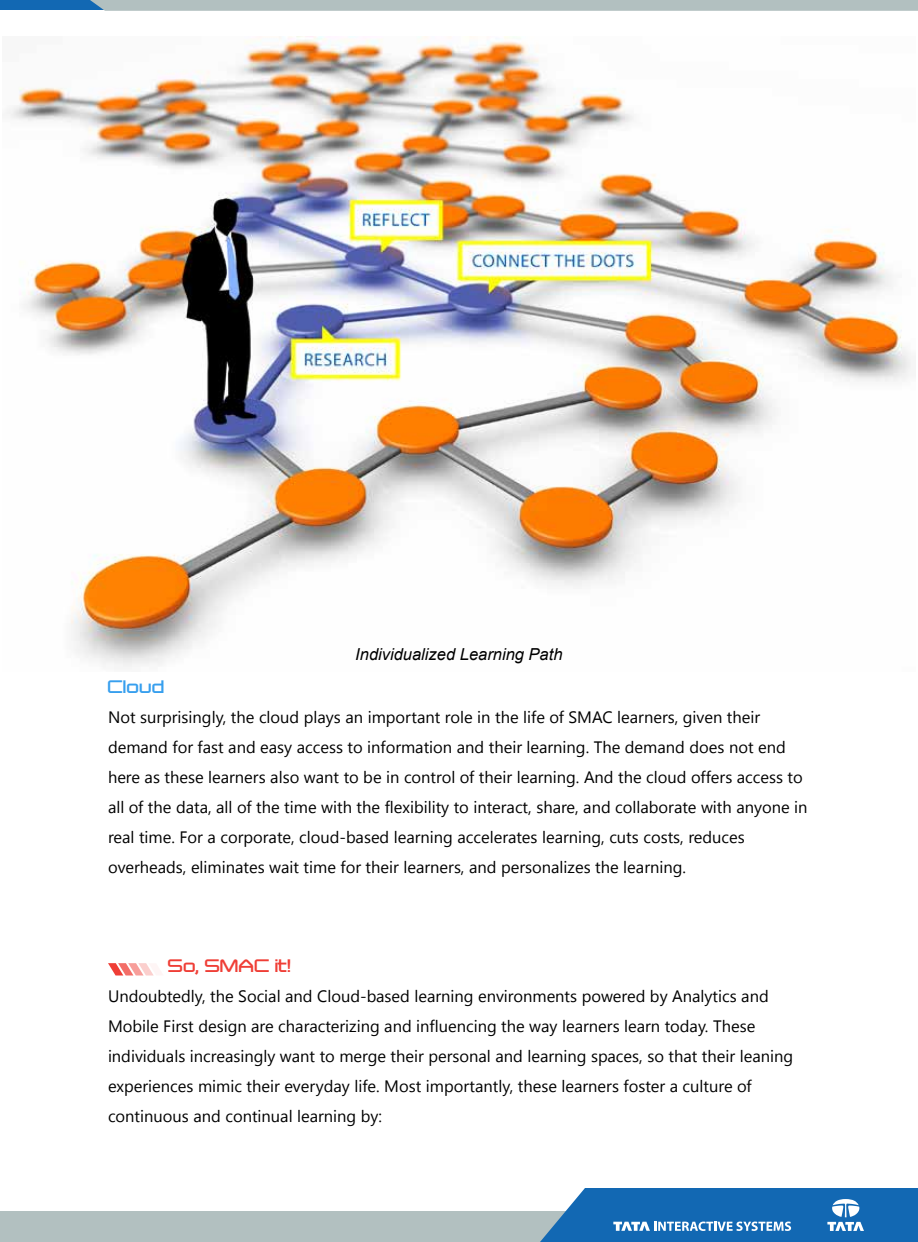
<style>
.page{position:relative;width:918px;height:1242px;background:#fff}
.page>*{position:absolute;margin:0;border:0;box-sizing:border-box;transform-origin:0 0}
.t1{font:30px "ISL Jupiter";color:#ef3e36}
.t2{font:30px "ISL Jupiter";color:#379fee}
.t3{font:16.5px/30px "Khmer UI";color:#000}
.t4{font:italic 16.5px "Arial";color:#000}
</style>
<div class="page">
<img style="left:6px;top:37px;width:905px;height:630px">
<div style="left:0;top:1212px;width:918px;height:30px;background:#b2c0c0"></div>
<div style="left:0;top:0;width:124px;height:9px;background:#1268b3"></div>
<svg style="left:90px;top:0;width:828px;height:11px;background:#b2c0c1"></svg>
<svg style="left:540px;top:1188px;width:378px;height:54px;background:#2e79bb"></svg>
<svg style="left:108px;top:963px;width:46px;height:13px"></svg>
<p class="t4" style="left:355px;top:644px;width:209px">Individualized Learning Path</p>
<h1 class="t2" style="left:108px;top:675px;width:58px">Cloud</h1>
<p class="t3" style="left:108px;top:703px;width:701px">Not surprisingly, the cloud plays an important role in the life of SMAC learners, given their demand for fast and easy access to information and their learning. The demand does not end here as these learners also want to be in control of their learning. And the cloud offers access to all of the data, all of the time with the flexibility to interact, share, and collaborate with anyone in real time. For a corporate, cloud-based learning accelerates learning, cuts costs, reduces overheads, eliminates wait time for their learners, and personalizes the learning.</p>
<h1 class="t1" style="left:168px;top:954px;width:125px">So, SMAC it!</h1>
<p class="t3" style="left:108px;top:982px;width:687px">Undoubtedly, the Social and Cloud-based learning environments powered by Analytics and Mobile First design are characterizing and influencing the way learners learn today. These individuals increasingly want to merge their personal and learning spaces, so that their leaning experiences mimic their everyday life. Most importantly, these learners foster a culture of continuous and continual learning by:</p>
</div>
